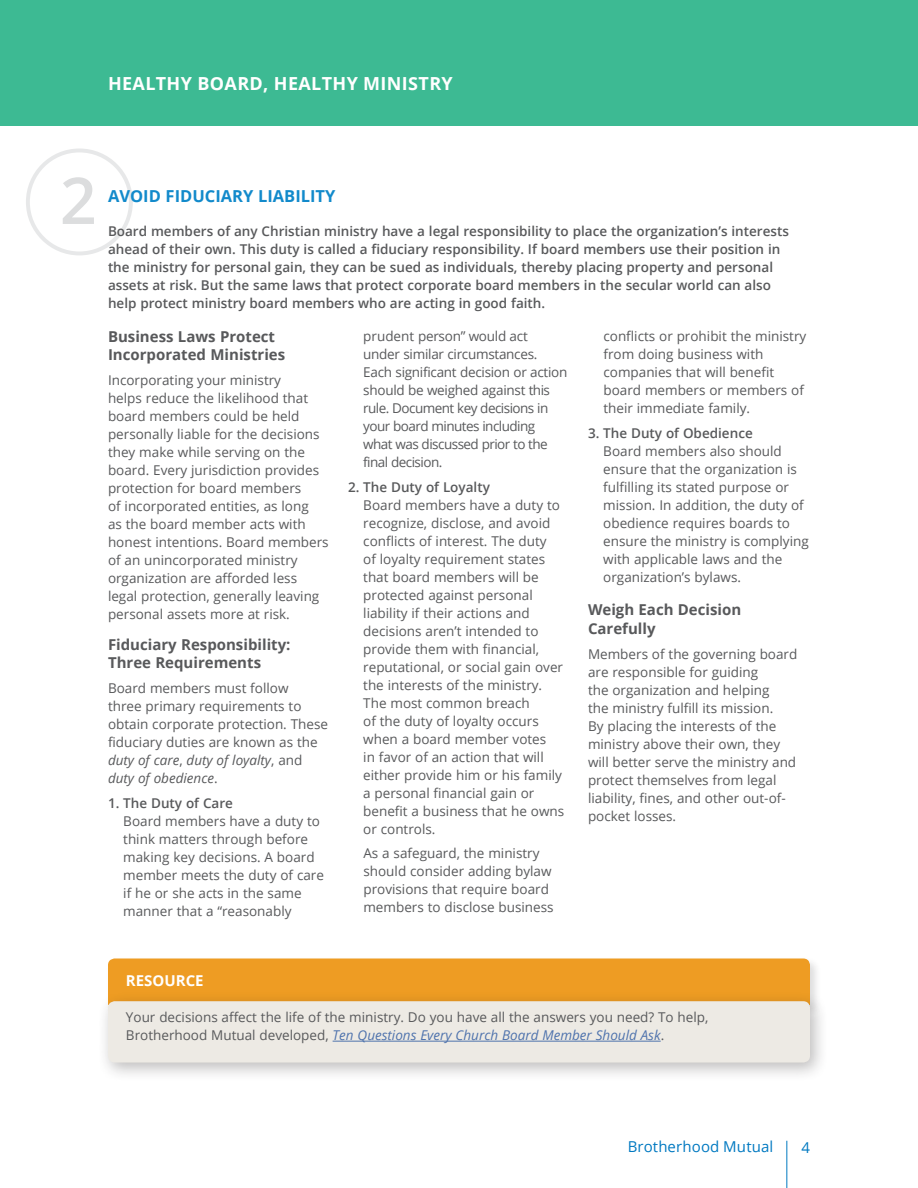
<style>
.page{position:relative;width:918px;height:1188px;background:#fff}
.page>*{position:absolute;margin:0;border:0;box-sizing:border-box;transform-origin:0 0}
.t1{font:600 64.5px "Open Sans";color:#dcddde}
.t2{font:700 18px "Open Sans";letter-spacing:.02em;color:#fff}
.t3{font:700 16.5px "Open Sans";color:#128acb}
.t4{font:700 15px/18px "Open Sans";color:#58595b}
.t5{font:15px "Open Sans";letter-spacing:.005em;color:#0079c1}
.t6{font:700 15px "Open Sans";color:#fff}
.t7{font:13.5px/18px "Open Sans";color:#58595b}
.t8{font:600 13.5px/18px "Open Sans";color:#58595b}
.t9{font:13.5px/18px "Open Sans";letter-spacing:-.02em;color:#58595b}
.s1{font-style:italic}
.s2{font-style:italic;color:#4f73ad}
</style>
<div class="page">
<hr style="left:786px;top:1141px;width:1px;height:47px;background:#0079c1">
<div style="left:26px;top:148px;width:107px;height:107px;border:4px solid #dcddde;border-radius:50%"></div>
<div style="left:0;top:0;width:918px;height:126px;background:#3dba93"></div>
<div style="left:106px;top:956px;width:716px;height:61px;background:#231f20;opacity:.15"></div>
<div style="left:108px;top:958px;width:702px;height:34px;background:#ee9c23"></div>
<div style="left:97px;top:992px;width:732px;height:90px;background:#231f20;opacity:.3"></div>
<div style="left:108px;top:1001px;width:702px;height:62px;background:#edeae4;border-radius:7px"></div>
<hr style="left:333px;top:1041px;width:328px;height:1px;background:#4f73ad">
<h2 class="t2" style="left:108px;top:71px;width:346px">HEALTHY BOARD, HEALTHY MINISTRY</h2>
<h1 class="t1" style="left:60px;top:156px;width:38px">2</h1>
<p class="t3" style="left:108px;top:184px;width:229px">AVOID FIDUCIARY LIABILITY</p>
<p class="t8" style="left:108px;top:222px;width:682px">Board members of any Christian ministry have a legal responsibility to place the organization’s interests ahead of their own. This duty is called a fiduciary responsibility. If board members use their position in the ministry for personal gain, they can be sued as individuals, thereby placing property and personal assets at risk. But the same laws that protect corporate board members in the secular world can also help protect ministry board members who are acting in good faith.</p>
<p class="t4" style="left:108px;top:327px;width:179px">Business Laws Protect<br>Incorporated Ministries</p>
<p class="t7" style="left:108px;top:371px;width:222px">Incorporating your ministry<br>helps reduce the likelihood that board members could be held personally liable for the decisions they make while serving on the board. Every jurisdiction provides protection for board members<br>of incorporated entities, as long<br>as the board member acts with honest intentions. Board members of an unincorporated ministry organization are afforded less legal protection, generally leaving personal assets more at risk.</p>
<p class="t4" style="left:108px;top:636px;width:184px">Fiduciary Responsibility:<br>Three Requirements</p>
<p class="t7" style="left:108px;top:679px;width:222px">Board members must follow<br>three primary requirements to obtain corporate protection. These fiduciary duties are known as the <span class="s1">duty of care</span>, <span class="s1">duty of loyalty</span>, and <span class="s1">duty of obedience</span>.</p>
<p class="t8" style="left:108px;top:794px;width:126px">1. The Duty of Care</p>
<p class="t7" style="left:123px;top:812px;width:202px">Board members have a duty to think matters through before making key decisions. A board member meets the duty of care if he or she acts in the same manner that a “reasonably</p>
<p class="t7" style="left:603px;top:327px;width:204px">conflicts or prohibit the ministry from doing business with companies that will benefit board members or members of their immediate family.</p>
<p class="t8" style="left:588px;top:423px;width:166px">3. The Duty of Obedience</p>
<p class="t7" style="left:603px;top:441px;width:207px">Board members also should ensure that the organization is fulfilling its stated purpose or mission. In addition, the duty of obedience requires boards to ensure the ministry is complying with applicable laws and the organization’s bylaws.</p>
<p class="t4" style="left:588px;top:599px;width:155px;line-height:19.5px">Weigh Each Decision<br>Carefully</p>
<p class="t7" style="left:588px;top:645px;width:211px">Members of the governing board are responsible for guiding<br>the organization and helping<br>the ministry fulfill its mission.<br>By placing the interests of the ministry above their own, they will better serve the ministry and protect themselves from legal liability, fines, and other out-of&shy;pocket losses.</p>
<p class="t9" style="left:363px;top:327px;width:206px">prudent person” would act under similar circumstances.<br>Each significant decision or action should be weighed against this rule. Document key decisions in your board minutes including what was discussed prior to the final decision.</p>
<p class="t8" style="left:348px;top:478px;width:143px">2. The Duty of Loyalty</p>
<p class="t7" style="left:363px;top:495px;width:202px">Board members have a duty to recognize, disclose, and avoid conflicts of interest. The duty<br>of loyalty requirement states that board members will be protected against personal liability if their actions and decisions aren’t intended to provide them with financial, reputational, or social gain over the interests of the ministry.<br>The most common breach<br>of the duty of loyalty occurs when a board member votes<br>in favor of an action that will either provide him or his family a personal financial gain or benefit a business that he owns or controls.</p>
<p class="t7" style="left:363px;top:844px;width:192px">As a safeguard, the ministry should consider adding bylaw provisions that require board members to disclose business</p>
<p class="t6" style="left:126px;top:970px;width:79px">RESOURCE</p>
<p class="t7" style="left:126px;top:1008px;width:584px">Your decisions affect the life of the ministry. Do you have all the answers you need? To help,<br>Brotherhood Mutual developed, <span class="s2">Ten Questions Every Church Board Member Should Ask</span>.</p>
<p class="t5" style="left:628px;top:1137px;width:147px">Brotherhood Mutual</p>
<p class="t5" style="left:801px;top:1137px;width:10px">4</p>
</div>
